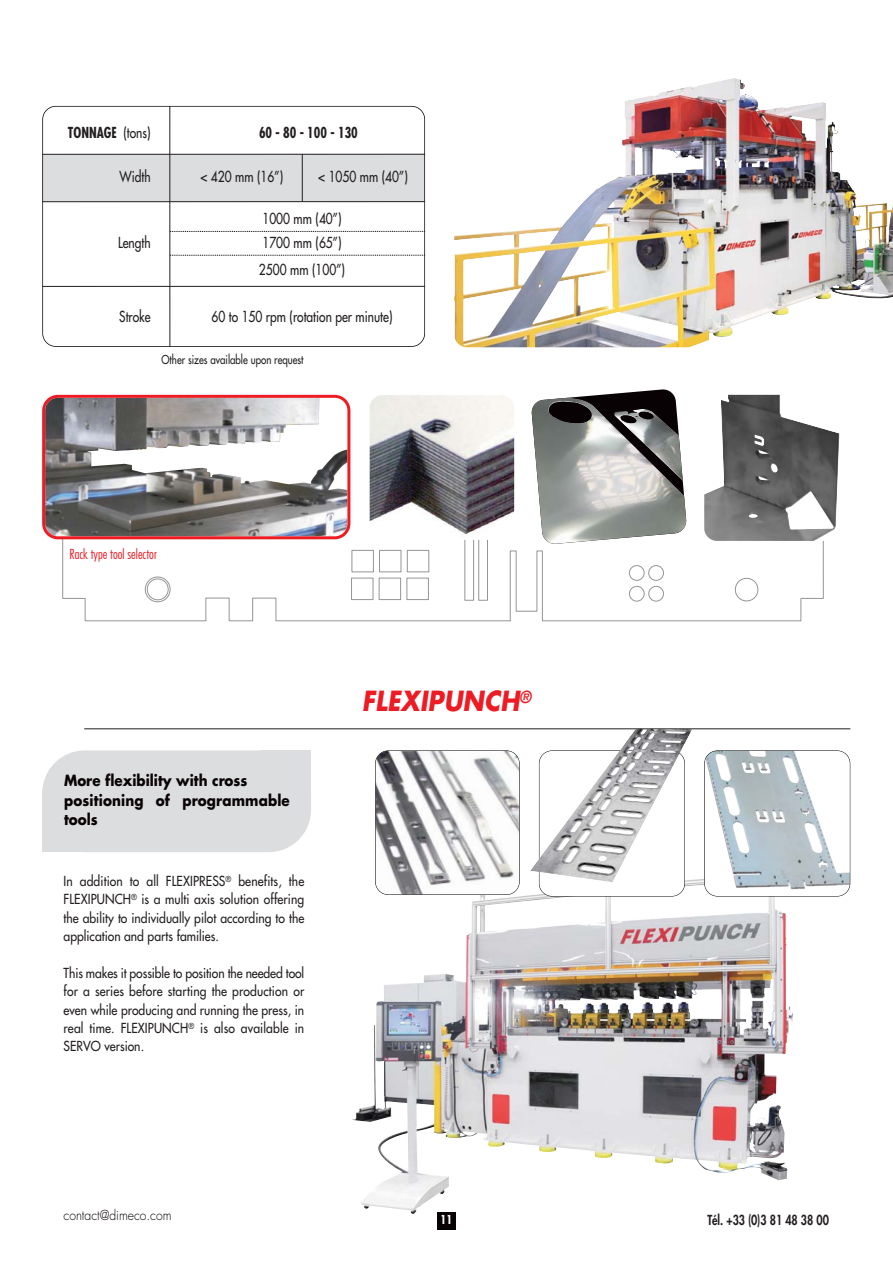
<style>
.page{position:relative;width:893px;height:1263px;background:#fff}
.page>*{position:absolute;margin:0;border:0;box-sizing:border-box;transform-origin:0 0}
.t1{font:italic 700 27px "Futura";color:#ed1c24;scale:.9 1}
.t2{font:700 15px/19.5px "Futura";color:#090204;scale:.9 1}
.t3{font:14.85px/26.7px "Futura";color:#231f20;scale:.81 1}
.t4{font:700 condensed 14.85px "Futura";color:#231f20;scale:.91 1}
.t5{font:13.5px/18.5px "Futura";color:#231f20;text-align:justify;scale:.9 1}
.t6{font:300 condensed 13.5px "Futura";color:#ed1c24}
.t7{font:800 13.5px "Futura";color:#231f20;scale:.8 1}
.t8{font:300 13.5px "Futura";color:#090204;scale:.9 1}
.t9{font:12px "Futura";color:#231f20;scale:.81 1}
.t10{font:700 condensed 12px "Futura";color:#fff}
.s1{font-weight:400;font-stretch:normal}
</style>
<div class="page">
<div style="left:42px;top:154px;width:383px;height:48px;background:#dcddde"></div>
<img style="left:384px;top:867px;width:409px;height:347px">
<svg style="left:62px;top:480px;width:762px;height:141px"></svg>
<div style="left:648px;top:565px;width:16px;height:16px;border:1px solid #939598;border-radius:50%"></div>
<div style="left:648px;top:586px;width:16px;height:16px;border:1px solid #939598;border-radius:50%"></div>
<div style="left:629px;top:565px;width:15px;height:16px;border:1px solid #939598;border-radius:50%"></div>
<div style="left:629px;top:586px;width:15px;height:16px;border:1px solid #939598;border-radius:50%"></div>
<div style="left:735px;top:578px;width:23px;height:23px;border:1px solid #939598;border-radius:50%"></div>
<div style="left:407px;top:550px;width:22px;height:22px;border:1px solid #939598"></div>
<div style="left:379px;top:550px;width:22px;height:22px;border:1px solid #939598"></div>
<div style="left:351px;top:550px;width:23px;height:22px;border:1px solid #939598"></div>
<div style="left:406px;top:578px;width:23px;height:22px;border:1px solid #939598"></div>
<div style="left:379px;top:578px;width:22px;height:22px;border:1px solid #939598"></div>
<div style="left:351px;top:578px;width:22px;height:22px;border:1px solid #939598"></div>
<svg style="left:464px;top:540px;width:24px;height:61px"></svg>
<div style="left:145px;top:577px;width:25px;height:25px;border:1px solid #939598;border-radius:50%"></div>
<div style="left:147px;top:579px;width:22px;height:21px;border:1px solid #939598;border-radius:50%"></div>
<svg style="left:42px;top:395px;width:308px;height:144px"></svg>
<img style="left:454px;top:78px;width:438px;height:269px">
<img style="left:370px;top:395px;width:144px;height:145px;border-radius:13px">
<svg style="left:565px;top:389px;width:122px;height:155px"></svg>
<img style="left:531px;top:398px;width:155px;height:146px">
<img style="left:704px;top:395px;width:135px;height:146px">
<img style="left:375px;top:751px;width:144px;height:144px;border-radius:13px">
<div style="left:375px;top:750px;width:145px;height:145px;border:1px solid #090204;border-radius:13px"></div>
<div style="left:539px;top:751px;width:146px;height:145px;background:#fff;border-radius:13px"></div>
<div style="left:539px;top:750px;width:146px;height:147px;border:1px solid #090204;border-radius:13px"></div>
<svg style="left:704px;top:751px;width:146px;height:145px"></svg>
<img style="left:704px;top:752px;width:65px;height:102px">
<div style="left:704px;top:750px;width:146px;height:147px;border:1px solid #090204;border-radius:13px"></div>
<div style="left:437px;top:1212px;width:19px;height:17px;background:#090204"></div>
<div style="left:42px;top:750px;width:269px;height:102px;background:#dcddde;border-radius:43px"></div>
<div style="left:262px;top:750px;width:49px;height:40px;background:#dcddde"></div>
<div style="left:42px;top:790px;width:49px;height:62px;background:#dcddde"></div>
<hr style="left:84px;top:728px;width:766px;height:1px;background:#231f20">
<div style="left:42px;top:106px;width:383px;height:241px;border:2px solid #090204;border-radius:14px"></div>
<hr style="left:42px;top:154px;width:383px;height:1px;background:#231f20">
<hr style="left:42px;top:201px;width:383px;height:1px;background:#231f20">
<hr style="left:42px;top:286px;width:383px;height:1px;background:#231f20">
<hr style="left:169px;top:106px;width:1px;height:241px;background:#231f20">
<hr style="left:302px;top:154px;width:1px;height:48px;background:#231f20">
<svg style="left:170px;top:231px;width:255px;height:1px"></svg>
<svg style="left:170px;top:255px;width:255px;height:1px"></svg>
<img style="left:557px;top:729px;width:114px;height:144px">
<p class="t4" style="left:68px;top:126px;width:92px">TONNAGE <span class="s1">(tons)</span></p>
<p class="t4" style="left:259px;top:126px;width:110px">60 - 80 - 100 - 130</p>
<p class="t3" style="left:119px;top:164px;width:40px">Width</p>
<p class="t3" style="left:200px;top:164px;width:104px">&lt; 420 mm (16”)</p>
<p class="t3" style="left:318px;top:164px;width:112px">&lt; 1050 mm (40”)</p>
<p class="t3" style="left:262px;top:207px;width:99px">1000 mm (40”)</p>
<p class="t3" style="left:118px;top:230px;width:42px">Length</p>
<p class="t3" style="left:259px;top:230px;width:108px">1700 mm (65”)<br>2500 mm (100”)</p>
<p class="t3" style="left:119px;top:304px;width:40px">Stroke</p>
<p class="t3" style="left:211px;top:304px;width:225px">60 to 150 rpm (rotation per minute)</p>
<p class="t9" style="left:162px;top:353px;width:177px">Other sizes available upon request</p>
<p class="t6" style="left:70px;top:548px;width:89px">Rack type tool selector</p>
<p class="t2" style="left:64px;top:772px;width:252px">More flexibility with cross positioning of programmable tools</p>
<p class="t5" style="left:64px;top:873px;width:269px">In addition to all FLEXIPRESS<sup>®</sup> benefits, the FLEXIPUNCH<sup>®</sup> is a multi axis solution offering the ability to individually pilot according to the application and parts families.</p>
<p class="t5" style="left:64px;top:965px;width:269px">This makes it possible to position the needed tool for a series before starting the production or even while producing and running the press, in real time. FLEXIPUNCH<sup>®</sup> is also available in SERVO version.</p>
<h1 class="t1" style="left:362px;top:689px;width:192px">FLEXIPUNCH<sup>®</sup></h1>
<p class="t8" style="left:64px;top:1209px;width:121px">contact@dimeco.com</p>
<p class="t7" style="left:707px;top:1213px;width:154px">Tél. +33 (0)3 81 48 38 00</p>
<p class="t10" style="left:440px;top:1214px;width:13px">11</p>
</div>
